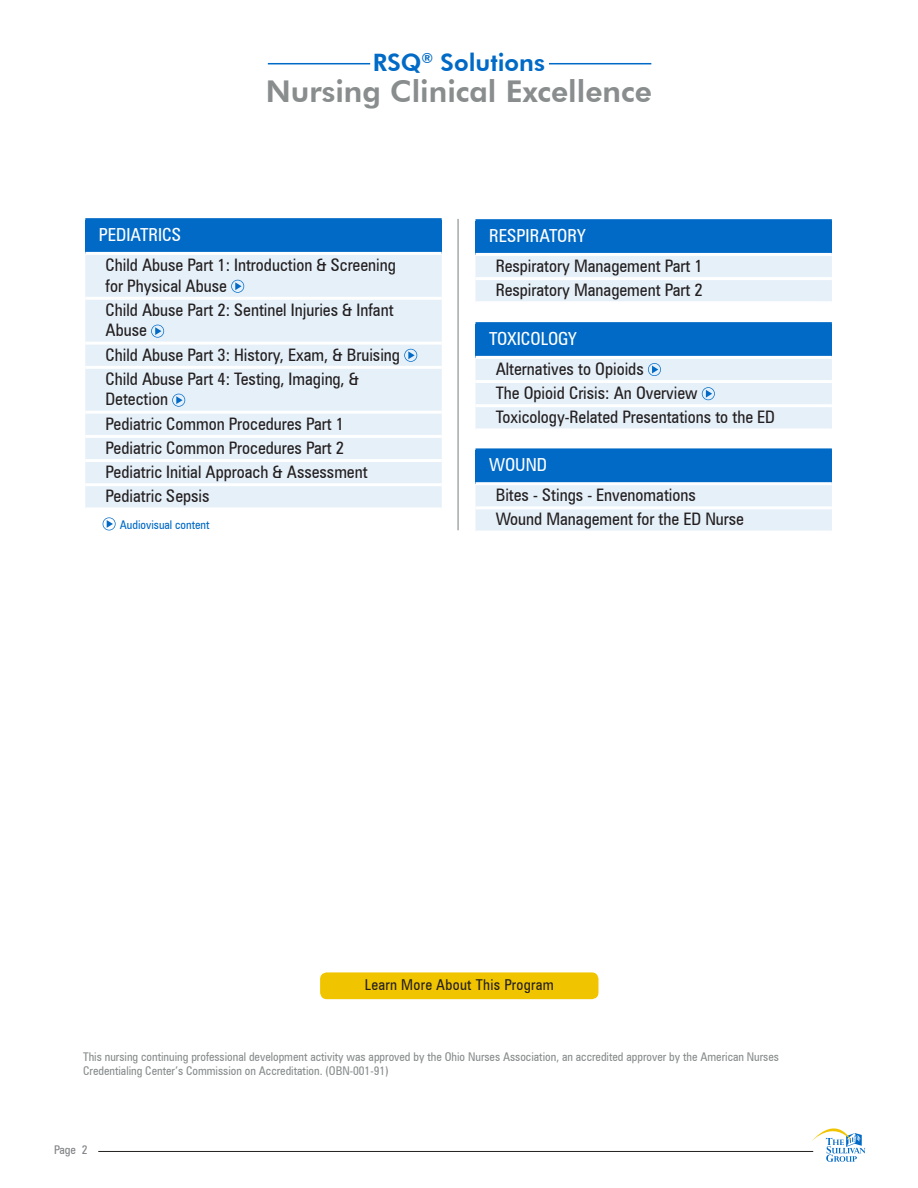
<style>
.page{position:relative;width:918px;height:1188px;background:#fff}
.page>*{position:absolute;margin:0;border:0;box-sizing:border-box;transform-origin:0 0}
.titles_grey{font:800 30px "Futura BT";color:#898d8d}
.subtitle_blue_RSQ_so{font:800 24px "Futura BT";color:#006ac6}
.table_title{font:condensed 18px "Zurich BT";color:#fff}
.table_TITLE{font:condensed 18px "Zurich BT";color:#fff}
.body_text{font:condensed 17.25px/20.7px "Zurich BT";color:#231f20}
.subtitle_blue{font:condensed 15px "Zurich BT";letter-spacing:.02em;color:#231f20}
.accreditation_statem{font:condensed 12px/14.2px "Zurich BT";color:#898d8d}
.AV_footer{font:condensed 12px "Zurich BT";color:#006ac6}
.t1{font:condensed 12px "Zurich BT";color:#808285}
</style>
<div class="page">
<hr style="left:98px;top:1151px;width:715px;height:1px;background:#231f20">
<svg style="left:812px;top:1128px;width:53px;height:34px"></svg>
<hr style="left:268px;top:63px;width:102px;height:1px;background:#006ac6">
<hr style="left:549px;top:63px;width:102px;height:1px;background:#006ac6">
<div style="left:85px;top:220px;width:357px;height:33px;background:#006ac6"></div>
<div style="left:85px;top:255px;width:357px;height:252px;background:#e6f0f9"></div>
<hr style="left:85px;top:218px;width:357px;height:3px;background:#006ac6">
<hr style="left:85px;top:252px;width:357px;height:3px;background:#fff">
<hr style="left:85px;top:297px;width:357px;height:3px;background:#fff">
<hr style="left:85px;top:342px;width:357px;height:3px;background:#fff">
<hr style="left:85px;top:366px;width:357px;height:3px;background:#fff">
<hr style="left:85px;top:411px;width:357px;height:3px;background:#fff">
<hr style="left:85px;top:435px;width:357px;height:3px;background:#fff">
<hr style="left:85px;top:459px;width:357px;height:3px;background:#fff">
<hr style="left:85px;top:483px;width:357px;height:3px;background:#fff">
<svg style="left:231px;top:280px;width:13px;height:13px"></svg>
<svg style="left:151px;top:325px;width:13px;height:13px"></svg>
<svg style="left:404px;top:349px;width:13px;height:13px"></svg>
<svg style="left:172px;top:394px;width:13px;height:13px"></svg>
<div style="left:476px;top:221px;width:356px;height:33px;background:#006ac6"></div>
<div style="left:476px;top:256px;width:356px;height:45px;background:#e6f0f9"></div>
<hr style="left:476px;top:219px;width:356px;height:3px;background:#006ac6">
<hr style="left:476px;top:253px;width:356px;height:3px;background:#fff">
<hr style="left:476px;top:277px;width:356px;height:3px;background:#fff">
<div style="left:476px;top:324px;width:356px;height:33px;background:#006ac6"></div>
<hr style="left:476px;top:322px;width:356px;height:3px;background:#006ac6">
<hr style="left:476px;top:356px;width:356px;height:3px;background:#fff">
<svg style="left:476px;top:357px;width:356px;height:72px;background:#e7f1f9"></svg>
<div style="left:476px;top:450px;width:356px;height:34px;background:#006ac6"></div>
<div style="left:476px;top:485px;width:356px;height:46px;background:#e6f0f9"></div>
<hr style="left:476px;top:448px;width:356px;height:3px;background:#006ac6">
<hr style="left:476px;top:482px;width:356px;height:3px;background:#fff">
<hr style="left:476px;top:506px;width:356px;height:3px;background:#fff">
<svg style="left:103px;top:517px;width:13px;height:13px"></svg>
<hr style="left:458px;top:219px;width:1px;height:311px;background:#898d8d">
<div style="left:320px;top:972px;width:278px;height:27px;background:#f1c400;border-radius:7px"></div>
<p class="subtitle_blue_RSQ_so" style="left:373px;top:48px;width:174px">RSQ<sup>®</sup> Solutions</p>
<p class="titles_grey" style="left:266px;top:73px;width:388px">Nursing Clinical Excellence</p>
<p class="table_title" style="left:99px;top:224px;width:84px">PEDIATRICS</p>
<p class="body_text" style="left:106px;top:254px;width:292px">Child Abuse Part 1: Introduction &amp; Screening for Physical Abuse</p>
<p class="body_text" style="left:106px;top:299px;width:290px">Child Abuse Part 2: Sentinel Injuries &amp; Infant<br>Abuse</p>
<p class="body_text" style="left:106px;top:344px;width:296px">Child Abuse Part 3: History, Exam, &amp; Bruising</p>
<p class="body_text" style="left:106px;top:368px;width:255px">Child Abuse Part 4: Testing, Imaging, &amp;<br>Detection</p>
<p class="body_text" style="left:106px;top:413px;width:240px">Pediatric Common Procedures Part 1</p>
<p class="body_text" style="left:106px;top:437px;width:240px">Pediatric Common Procedures Part 2</p>
<p class="body_text" style="left:106px;top:461px;width:264px">Pediatric Initial Approach &amp; Assessment</p>
<p class="body_text" style="left:106px;top:486px;width:106px">Pediatric Sepsis</p>
<p class="AV_footer" style="left:120px;top:518px;width:91px">Audiovisual content</p>
<p class="table_title" style="left:489px;top:225px;width:98px">RESPIRATORY</p>
<p class="body_text" style="left:496px;top:255px;width:209px">Respiratory Management Part 1</p>
<p class="body_text" style="left:496px;top:279px;width:209px">Respiratory Management Part 2</p>
<p class="table_TITLE" style="left:489px;top:328px;width:89px">TOXICOLOGY</p>
<p class="body_text" style="left:496px;top:358px;width:150px">Alternatives to Opioids</p>
<p class="body_text" style="left:496px;top:382px;width:203px">The Opioid Crisis: An Overview</p>
<p class="body_text" style="left:496px;top:407px;width:281px">Toxicology-Related Presentations to the ED</p>
<p class="table_TITLE" style="left:489px;top:454px;width:59px">WOUND</p>
<p class="body_text" style="left:496px;top:484px;width:202px">Bites - Stings - Envenomations</p>
<p class="body_text" style="left:496px;top:509px;width:250px">Wound Management for the ED Nurse</p>
<p class="subtitle_blue" style="left:365px;top:976px;width:191px">Learn More About This Program</p>
<p class="accreditation_statem" style="left:83px;top:1050px;width:697px">This nursing continuing professional development activity was approved by the Ohio Nurses Association, an accredited approver by the American Nurses<br>Credentialing Center’s Commission on Accreditation. (OBN-001-91)</p>
<p class="t1" style="left:54px;top:1142px;width:35px">Page 2</p>
</div>
